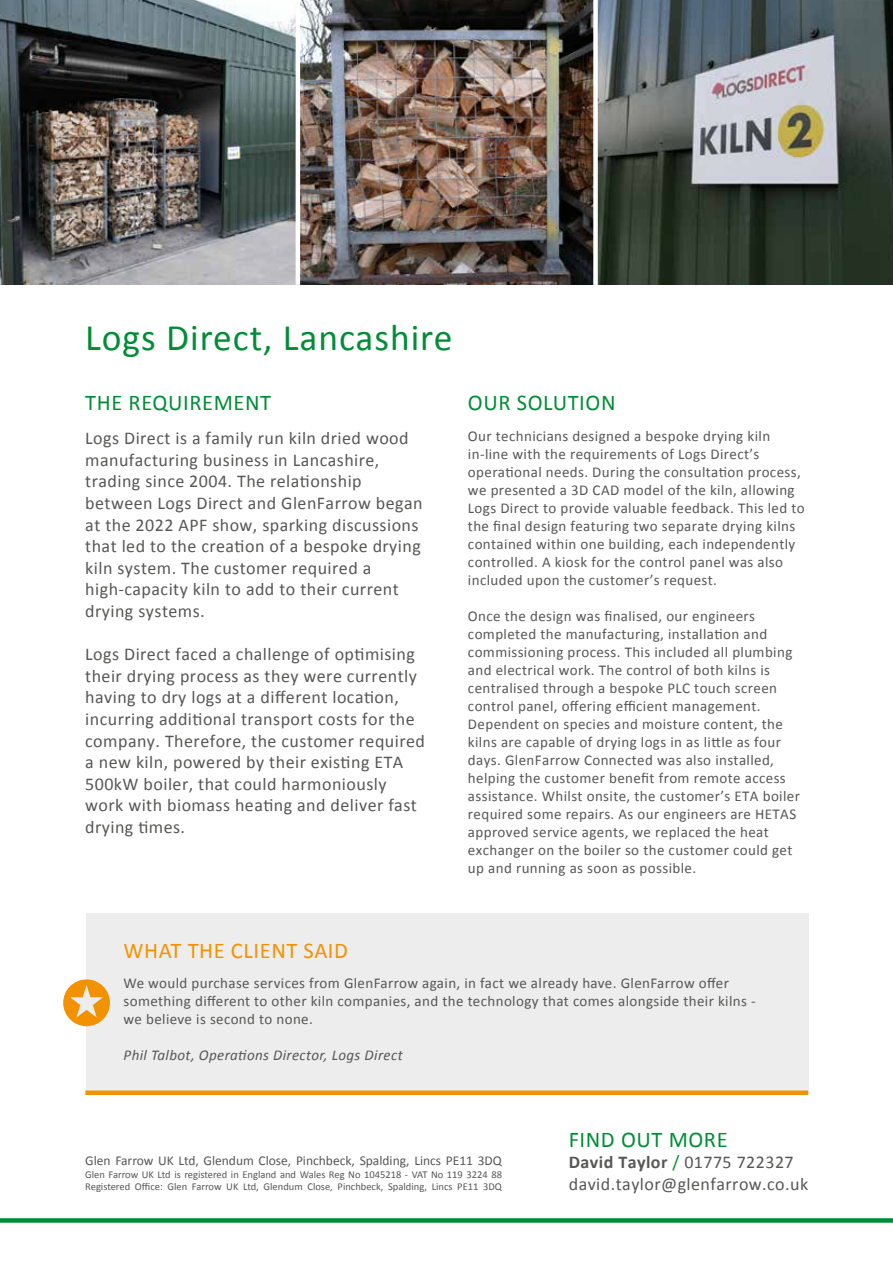
<style>
.page{position:relative;width:893px;height:1263px;background:#fff}
.page>*{position:absolute;margin:0;border:0;box-sizing:border-box;transform-origin:0 0}
.t1{font:37.5px "Calibri";letter-spacing:.025em;color:#008d36}
.t2{font:22.5px "Calibri";letter-spacing:.025em;color:#008d36}
.t3{font:22.5px "Calibri";letter-spacing:.025em;color:#f39200}
.t4{font:18px/21.6px "Calibri";letter-spacing:.025em;color:#575756}
.t5{font:15px/18px "Calibri";letter-spacing:.025em;color:#575756}
.t6{font:italic 15px "Calibri";letter-spacing:.025em;color:#575756}
.t7{font:13.5px "Calibri";color:#575756}
.t8{font:10.5px/12.6px "Calibri";color:#575756}
.s1{font-weight:700}
.s2{color:#008d36}
</style>
<div class="page">
<img style="left:0;top:0;width:296px;height:285px">
<img style="left:300px;top:0;width:293px;height:285px">
<svg style="left:598px;top:0;width:295px;height:285px;background:#5a625e"></svg>
<div style="left:0;top:1218px;width:893px;height:5px;background:#008d36"></div>
<div style="left:86px;top:913px;width:722px;height:180px;background:#ededed"></div>
<div style="left:63px;top:979px;width:47px;height:47px;background:#f39200;border-radius:50%"></div>
<svg style="left:70px;top:985px;width:33px;height:32px"></svg>
<div style="left:85px;top:1090px;width:723px;height:5px;background:#f39200"></div>
<h1 class="t1" style="left:85px;top:312px;width:369px">Logs Direct, Lancashire</h1>
<h2 class="t2" style="left:85px;top:387px;width:187px">THE REQUIREMENT</h2>
<p class="t4" style="left:85px;top:427px;width:339px">Logs Direct is a family run kiln dried wood manufacturing business in Lancashire, trading since 2004. The relationship between Logs Direct and GlenFarrow began at the 2022 APF show, sparking discussions that led to the creation of a bespoke drying kiln system. The customer required a high-capacity kiln to add to their current drying systems.</p>
<p class="t4" style="left:85px;top:643px;width:341px">Logs Direct faced a challenge of optimising their drying process as they were currently having to dry logs at a different location, incurring additional transport costs for the company. Therefore, the customer required a new kiln, powered by their existing ETA 500kW boiler, that could harmoniously work with biomass heating and deliver fast drying times.</p>
<h2 class="t2" style="left:468px;top:387px;width:149px">OUR SOLUTION</h2>
<p class="t5" style="left:468px;top:426px;width:338px">Our technicians designed a bespoke drying kiln in-line with the requirements of Logs Direct’s operational needs. During the consultation process, we presented a 3D CAD model of the kiln, allowing Logs Direct to provide valuable feedback. This led to the final design featuring two separate drying kilns contained within one building, each independently controlled. A kiosk for the control panel was also included upon the customer’s request.</p>
<p class="t5" style="left:468px;top:606px;width:334px">Once the design was finalised, our engineers completed the manufacturing, installation and commissioning process. This included all plumbing and electrical work. The control of both kilns is centralised through a bespoke PLC touch screen control panel, offering efficient management.<br>Dependent on species and moisture content, the kilns are capable of drying logs in as little as four days. GlenFarrow Connected was also installed, helping the customer benefit from remote access assistance. Whilst onsite, the customer’s ETA boiler required some repairs. As our engineers are HETAS approved service agents, we replaced the heat exchanger on the boiler so the customer could get up and running as soon as possible.</p>
<h2 class="t3" style="left:124px;top:935px;width:226px">WHAT THE CLIENT SAID</h2>
<p class="t5" style="left:124px;top:974px;width:634px">We would purchase services from GlenFarrow again, in fact we already have. GlenFarrow offer something different to other kiln companies, and the technology that comes alongside their kilns - we believe is second to none.</p>
<p class="t6" style="left:124px;top:1045px;width:281px">Phil Talbot, Operations Director, Logs Direct</p>
<p class="t7" style="left:85px;top:1151px;width:418px">Glen Farrow UK Ltd, Glendum Close, Pinchbeck, Spalding, Lincs PE11 3DQ</p>
<p class="t8" style="left:85px;top:1168px;width:418px">Glen Farrow UK Ltd is registered in England and Wales Reg No 1045218 - VAT No 119 3224 88<br>Registered Office: Glen Farrow UK Ltd, Glendum Close, Pinchbeck, Spalding, Lincs PE11 3DQ</p>
<h2 class="t2" style="left:569px;top:1123px;width:160px">FIND OUT MORE</h2>
<p class="t4" style="left:569px;top:1151px;width:241px"><span class="s1">David Taylor</span> <span class="s2">/</span> 01775 722327 david.taylor@glenfarrow.co.uk</p>
</div>
